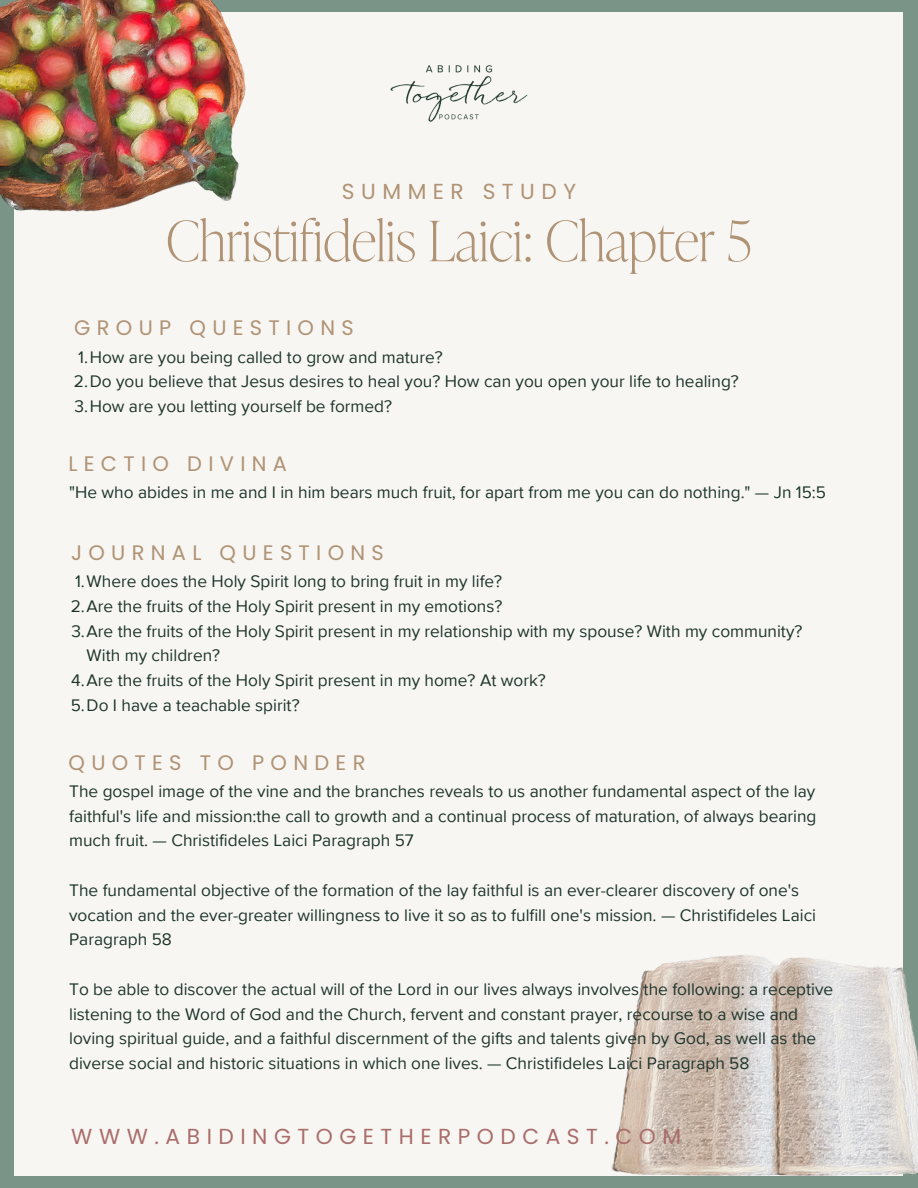
<style>
.page{position:relative;width:918px;height:1188px;background:#7a9587}
.page>*{position:absolute;margin:0;border:0;box-sizing:border-box;transform-origin:0 0}
.t1{font:100 55.5px "Ivy Presto Display";color:#b09274}
.t2{font:21.75px "Poppins";letter-spacing:.3em;color:#aa6d6a}
.t3{font:21.75px "Poppins";letter-spacing:.3em;color:#b09274}
.t4{font:21px "Poppins";letter-spacing:.3em;color:#b09274}
.t5{font:17.25px/24.8px "Proxima Nova";color:#1d342b}
</style>
<div class="page">
<div style="left:15px;top:12px;width:888px;height:1164px;background:#f7f6f3"></div>
<img style="left:390px;top:65px;width:138px;height:57px">
<img style="left:0;top:0;width:246px;height:261px">
<img style="left:611px;top:955px;width:307px;height:221px">
<p class="t3" style="left:342px;top:176px;width:236px">SUMMER STUDY</p>
<p class="t1" style="left:166px;top:196px;width:587px">Christifidelis Laici: Chapter 5</p>
<p class="t4" style="left:74px;top:313px;width:281px">GROUP QUESTIONS</p>
<p class="t5" style="left:78px;top:345px;width:366px">1.How are you being called to grow and mature?</p>
<p class="t5" style="left:74px;top:370px;width:666px">2.Do you believe that Jesus desires to heal you? How can you open your life to healing?</p>
<p class="t5" style="left:74px;top:394px;width:319px">3.How are you letting yourself be formed?</p>
<p class="t4" style="left:68px;top:449px;width:220px">LECTIO DIVINA</p>
<p class="t5" style="left:69px;top:480px;width:758px">"He who abides in me and I in him bears much fruit, for apart from me you can do nothing." — Jn 15:5</p>
<p class="t4" style="left:71px;top:538px;width:314px">JOURNAL QUESTIONS</p>
<p class="t5" style="left:75px;top:569px;width:429px">1.Where does the Holy Spirit long to bring fruit in my life?</p>
<p class="t5" style="left:71px;top:594px;width:433px">2.Are the fruits of the Holy Spirit present in my emotions?</p>
<p class="t5" style="left:87px;top:619px;width:717px;text-indent:-15px">3.Are the fruits of the Holy Spirit present in my relationship with my spouse? With my community?<br>With my children?</p>
<p class="t5" style="left:71px;top:668px;width:476px">4.Are the fruits of the Holy Spirit present in my home? At work?</p>
<p class="t5" style="left:71px;top:693px;width:230px">5.Do I have a teachable spirit?</p>
<p class="t4" style="left:68px;top:748px;width:298px">QUOTES TO PONDER</p>
<p class="t5" style="left:69px;top:779px;width:749px;text-align:justify">The gospel image of the vine and the branches reveals to us another fundamental aspect of the lay faithful's life and mission:the call to growth and a continual process of maturation, of always bearing much fruit. — Christifideles Laici Paragraph 57</p>
<p class="t5" style="left:69px;top:878px;width:748px">The fundamental objective of the formation of the lay faithful is an ever-clearer discovery of one's vocation and the ever-greater willingness to live it so as to fulfill one's mission. — Christifideles Laici<br>Paragraph 58</p>
<p class="t5" style="left:69px;top:977px;width:766px">To be able to discover the actual will of the Lord in our lives always involves the following: a receptive listening to the Word of God and the Church, fervent and constant prayer, recourse to a wise and loving spiritual guide, and a faithful discernment of the gifts and talents given by God, as well as the diverse social and historic situations in which one lives. — Christifideles Laici Paragraph 58</p>
<p class="t2" style="left:71px;top:1122px;width:612px">WWW.ABIDINGTOGETHERPODCAST.COM</p>
</div>
